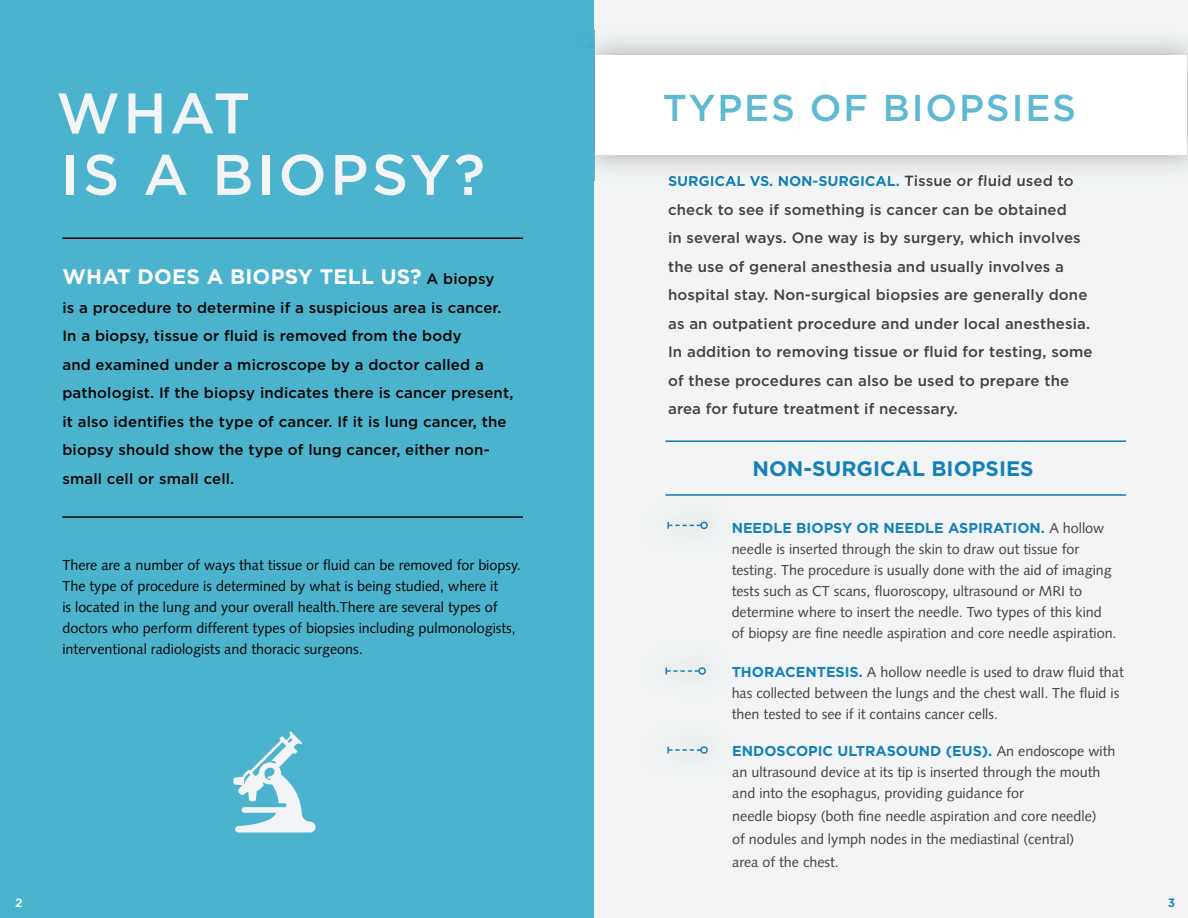
<style>
.page{position:relative;width:1188px;height:918px;background:#fff}
.page>*{position:absolute;margin:0;border:0;box-sizing:border-box;transform-origin:0 0}
.t1{font:500 57px/61.5px "Gotham";letter-spacing:.06em;color:#f3f4f5}
.t2{font:500 37.35px "Gotham";letter-spacing:.05em;color:#5fb9d2}
.t3{font:700 21px "Gotham";letter-spacing:.01em;color:#fff}
.t4{font:700 21px "Gotham";color:#1582b7}
.t5{font:500 15px/28.5px "Gotham";letter-spacing:.01em;color:#414042}
.t6{font:500 15px/28.5px "Gotham";letter-spacing:.01em;color:#040503}
.t7{font:14.4px/21px "Syntax LT Std";color:#414042}
.t8{font:14.4px/21px "Syntax LT Std";color:#040503}
.t9{font:700 14.4px "Gotham";color:#1582b7}
.t10{font:500 12px "Gotham";color:#fff}
.t11{font:500 12px "Gotham";color:#0c79b0}
.s1{font-weight:500;font-size:15px;color:#040503}
.s2{font-weight:500;font-size:15px;color:#414042}
.s3{font-family:"Syntax LT Std";font-weight:400;color:#414042}
.s4{font-family:"Gotham";font-weight:700;color:#1582b7}
</style>
<div class="page">
<div style="left:0;top:0;width:595px;height:918px;background:#4cb3ce"></div>
<div style="left:595px;top:0;width:593px;height:918px;background:#f3f4f5"></div>
<hr style="left:62px;top:237px;width:461px;height:2px;background:#040503">
<hr style="left:62px;top:516px;width:461px;height:2px;background:#040503">
<hr style="left:665px;top:440px;width:461px;height:2px;background:#0c79b0">
<hr style="left:665px;top:494px;width:461px;height:2px;background:#0c79b0">
<img style="left:594px;top:30px;width:594px;height:150px">
<img style="left:669px;top:176px;width:231px;height:4px">
<img style="left:905px;top:175px;width:169px;height:5px">
<div style="left:596px;top:55px;width:591px;height:100px;background:#fff"></div>
<svg style="left:667px;top:522px;width:34px;height:7px"></svg>
<div style="left:700px;top:522px;width:8px;height:7px;border:2px solid #1582b7;border-radius:50%"></div>
<svg style="left:665px;top:668px;width:33px;height:6px"></svg>
<div style="left:698px;top:667px;width:8px;height:8px;border:2px solid #1582b7;border-radius:50%"></div>
<svg style="left:233px;top:731px;width:83px;height:102px"></svg>
<svg style="left:667px;top:747px;width:33px;height:6px"></svg>
<div style="left:700px;top:746px;width:8px;height:8px;border:2px solid #1582b7;border-radius:50%"></div>
<h1 class="t1" style="left:56px;top:82px;width:430px">WHAT<br>IS A BIOPSY?</h1>
<h3 class="t3" style="left:62px;top:263px;width:434px">WHAT DOES A BIOPSY TELL US? <span class="s1">A biopsy</span></h3>
<p class="t6" style="left:62px;top:293px;width:453px">is a procedure to determine if a suspicious area is cancer.<br>In a biopsy, tissue or fluid is removed from the body<br>and examined under a microscope by a doctor called a pathologist. If the biopsy indicates there is cancer present, it also identifies the type of cancer. If it is lung cancer, the biopsy should show the type of lung cancer, either non&shy;small cell or small cell.</p>
<p class="t8" style="left:62px;top:555px;width:460px">There are a number of ways that tissue or fluid can be removed for biopsy.<br>The type of procedure is determined by what is being studied, where it<br>is located in the lung and your overall health.There are several types of doctors who perform different types of biopsies including pulmonologists, interventional radiologists and thoracic surgeons.</p>
<h2 class="t2" style="left:663px;top:83px;width:415px">TYPES OF BIOPSIES</h2>
<p class="t9" style="left:668px;top:172px;width:407px">SURGICAL VS. NON-SURGICAL. <span class="s2">Tissue or fluid used to</span></p>
<p class="t5" style="left:668px;top:195px;width:426px">check to see if something is cancer can be obtained<br>in several ways. One way is by surgery, which involves the use of general anesthesia and usually involves a hospital stay. Non-surgical biopsies are generally done as an outpatient procedure and under local anesthesia.<br>In addition to removing tissue or fluid for testing, some of these procedures can also be used to prepare the area for future treatment if necessary.</p>
<h3 class="t4" style="left:752px;top:454px;width:283px">NON-SURGICAL BIOPSIES</h3>
<p class="t9" style="left:732px;top:518px;width:374px">NEEDLE BIOPSY OR NEEDLE ASPIRATION. <span class="s3">A hollow</span></p>
<p class="t7" style="left:732px;top:538px;width:386px">needle is inserted through the skin to draw out tissue for testing. The procedure is usually done with the aid of imaging tests such as CT scans, fluoroscopy, ultrasound or MRI to determine where to insert the needle. Two types of this kind of biopsy are fine needle aspiration and core needle aspiration.</p>
<p class="t7" style="left:732px;top:661px;width:394px"><span class="s4">THORACENTESIS.</span> A hollow needle is used to draw fluid that has collected between the lungs and the chest wall. The fluid is then tested to see if it contains cancer cells.</p>
<p class="t9" style="left:732px;top:741px;width:385px">ENDOSCOPIC ULTRASOUND (EUS). <span class="s3">An endoscope with</span></p>
<p class="t7" style="left:732px;top:761px;width:370px">an ultrasound device at its tip is inserted through the mouth and into the esophagus, providing guidance for</p>
<p class="t7" style="left:732px;top:804px;width:366px;line-height:23.1px">needle biopsy (both fine needle aspiration and core needle) of nodules and lymph nodes in the mediastinal (central) area of the chest.</p>
<p class="t10" style="left:15px;top:895px;width:9px">2</p>
<p class="t11" style="left:1168px;top:895px;width:9px">3</p>
</div>
